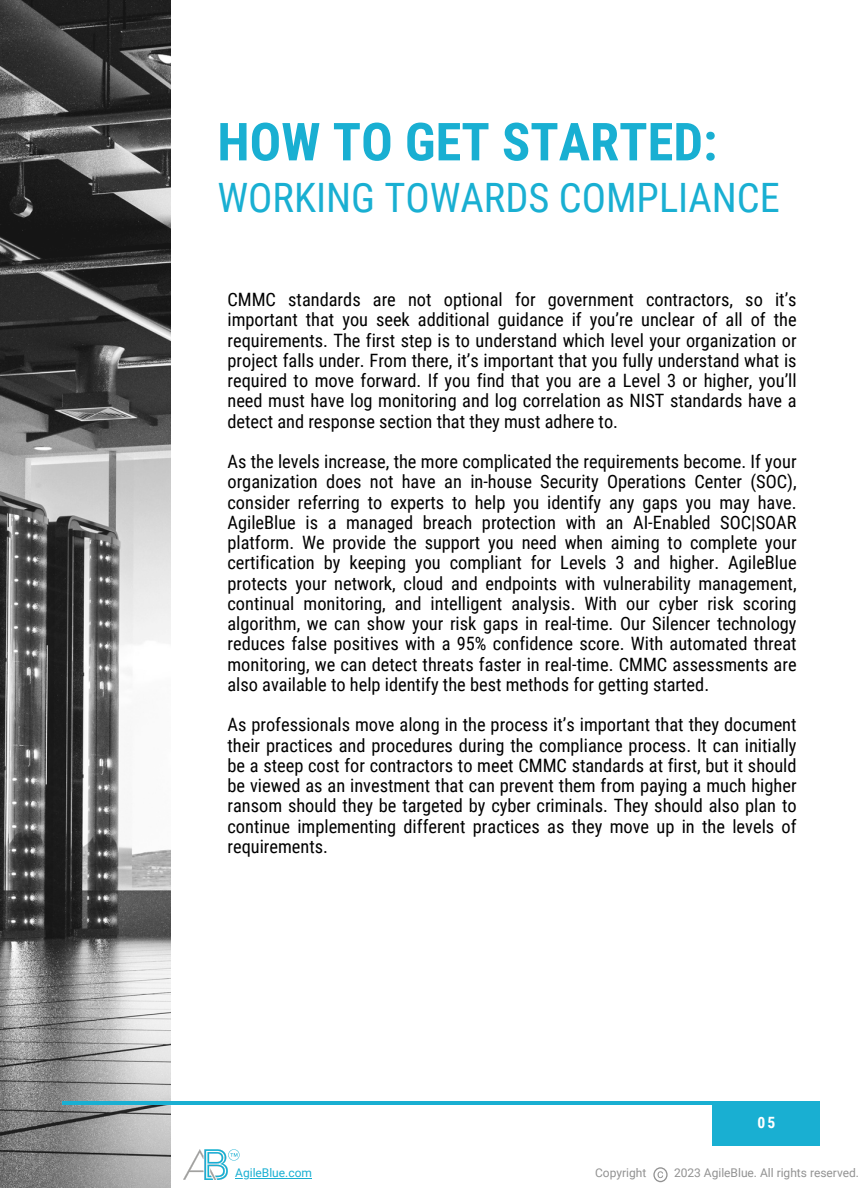
<style>
.page{position:relative;width:864px;height:1188px;background:#fff}
.page>*{position:absolute;margin:0;border:0;box-sizing:border-box;transform-origin:0 0}
.t1{font:700 52.5px "Roboto Condensed";color:#19afd2}
.t2{font:40.5px "Roboto Condensed";color:#19afd2}
.t3{font:18.45px/20.2px "Roboto Condensed";color:#000;text-align:justify}
.t4{font:700 15.6px "Roboto Condensed";color:#fff}
.t5{font:12px "Roboto";color:#929292}
.t6{font:12px "Roboto";color:#19afd2}
</style>
<div class="page">
<img style="left:0;top:0;width:171px;height:1188px">
<hr style="left:63px;top:1102px;width:757px;height:3px;background:#19afd2">
<div style="left:712px;top:1102px;width:108px;height:44px;background:#19afd2"></div>
<svg style="left:653px;top:1167px;width:15px;height:15px"></svg>
<img style="left:184px;top:1149px;width:43px;height:31px">
<svg style="left:228px;top:1149px;width:12px;height:12px"></svg>
<hr style="left:235px;top:1178px;width:77px;height:1px;background:#19afd2">
<p class="t1" style="left:217px;top:112px;width:502px">HOW TO GET STARTED:</p>
<p class="t2" style="left:217px;top:174px;width:564px">WORKING TOWARDS COMPLIANCE</p>
<p class="t3" style="left:227px;top:290px;width:571px">CMMC standards are not optional for government contractors, so it’s important that you seek additional guidance if you’re unclear of all of the requirements. The first step is to understand which level your organization or project falls under. From there, it’s important that you fully understand what is required to move forward. If you find that you are a Level 3 or higher, you’ll need must have log monitoring and log correlation as NIST standards have a detect and response section that they must adhere to.</p>
<p class="t3" style="left:227px;top:452px;width:571px">As the levels increase, the more complicated the requirements become. If your organization does not have an in-house Security Operations Center (SOC), consider referring to experts to help you identify any gaps you may have.<br>AgileBlue is a managed breach protection with an AI-Enabled SOC|SOAR platform. We provide the support you need when aiming to complete your certification by keeping you compliant for Levels 3 and higher. AgileBlue protects your network, cloud and endpoints with vulnerability management, continual monitoring, and intelligent analysis. With our cyber risk scoring algorithm, we can show your risk gaps in real-time. Our Silencer technology reduces false positives with a 95% confidence score. With automated threat monitoring, we can detect threats faster in real-time. CMMC assessments are also available to help identify the best methods for getting started.</p>
<p class="t3" style="left:227px;top:715px;width:571px">As professionals move along in the process it’s important that they document their practices and procedures during the compliance process. It can initially be a steep cost for contractors to meet CMMC standards at first, but it should be viewed as an investment that can prevent them from paying a much higher ransom should they be targeted by cyber criminals. They should also plan to continue implementing different practices as they move up in the levels of requirements.</p>
<p class="t4" style="left:758px;top:1114px;width:19px">05</p>
<p class="t6" style="left:235px;top:1166px;width:78px">AgileBlue.com</p>
<p class="t5" style="left:595px;top:1166px;width:53px">Copyright</p>
<p class="t5" style="left:674px;top:1166px;width:187px">2023 AgileBlue. All rights reserved.</p>
</div>
